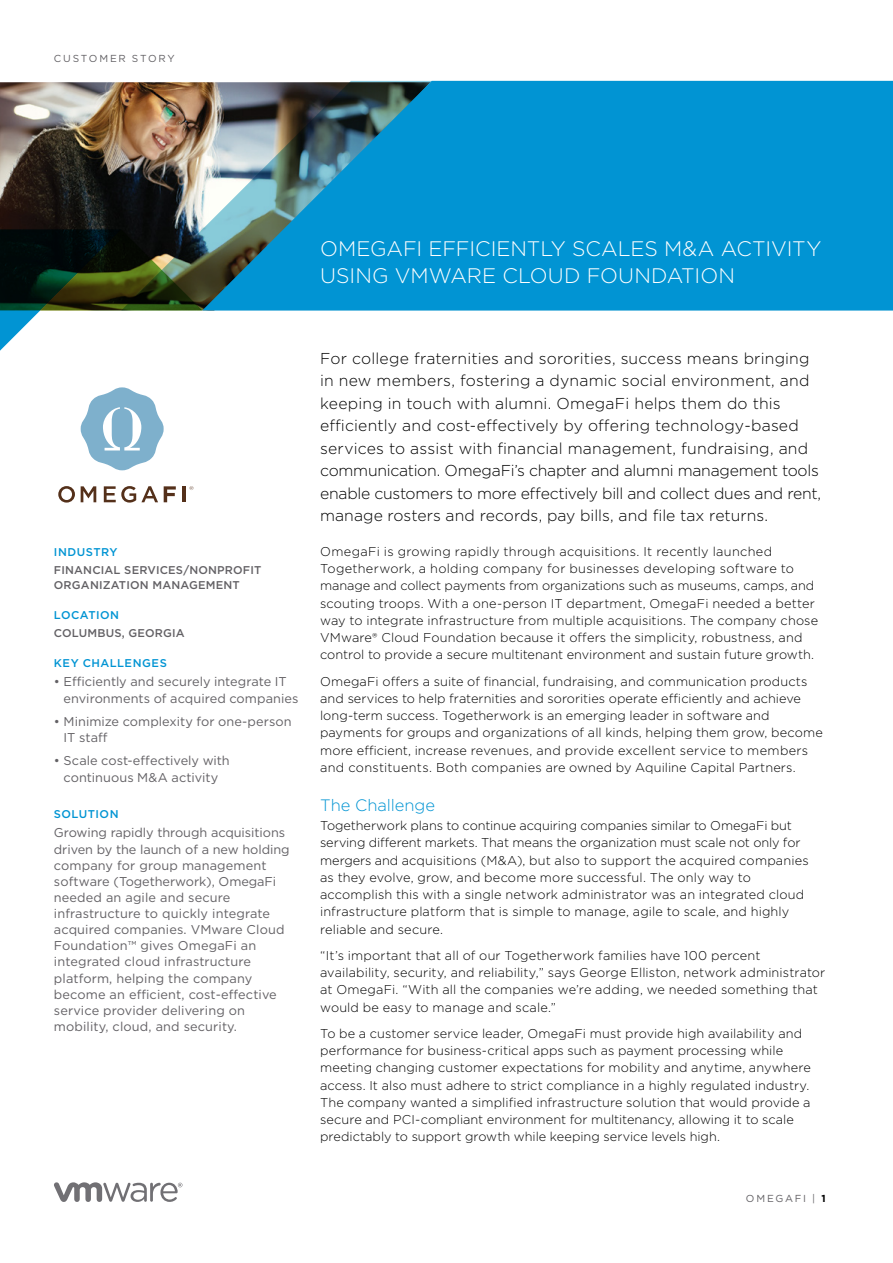
<style>
.page{position:relative;width:893px;height:1263px;background:#fff}
.page>*{position:absolute;margin:0;border:0;box-sizing:border-box;transform-origin:0 0}
._1a__MAIN_TITLE{font:300 21px/27px "Gotham";letter-spacing:-.005em;color:#fff}
._4a__SUBHEAD-1{font:300 16.5px "Gotham";letter-spacing:-.005em;color:#0194d3}
._2a__INTRO_BODY{font:300 15.75px/22.5px "Gotham";letter-spacing:.005em;color:#000}
._3a__BODY_TEXT{font:300 12.75px/17.2px "Gotham";letter-spacing:.005em;color:#000}
._5b__SIDEBAR-BODY-LA{font:12.75px/16.2px "Gotham";letter-spacing:.005em;color:#636165}
._5a__SIDEBAR-SUBHEAD{font:500 11.25px/15px "Gotham";letter-spacing:.015em;color:#636165}
._5a__SIDEBAR-HEAD{font:500 11.25px "Gotham";letter-spacing:.04em;color:#0194d3}
.FOLIO-BOTTOM-GRAY{font:10.2px "Gotham";letter-spacing:.175em;color:#636165}
.s1{font-weight:700;color:#000}
</style>
<div class="page">
<svg style="left:54px;top:1182px;width:128px;height:20px"></svg>
<img style="left:0;top:82px;width:121px;height:147px">
<img style="left:121px;top:82px;width:81px;height:147px">
<svg style="left:202px;top:81px;width:691px;height:229px;background:#1290c4"></svg>
<svg style="left:0;top:229px;width:202px;height:122px"></svg>
<svg style="left:58px;top:486px;width:17px;height:17px"></svg>
<svg style="left:81px;top:486px;width:15px;height:16px"></svg>
<svg style="left:104px;top:486px;width:54px;height:17px"></svg>
<svg style="left:164px;top:486px;width:12px;height:16px"></svg>
<hr style="left:182px;top:486px;width:4px;height:16px;background:#54301a">
<svg style="left:81px;top:387px;width:83px;height:83px"></svg>
<svg style="left:189px;top:486px;width:4px;height:4px"></svg>
<p class="FOLIO-BOTTOM-GRAY" style="left:54px;top:52px;width:122px">CUSTOMER STORY</p>
<p class="_1a__MAIN_TITLE" style="left:320px;top:235px;width:503px">OMEGAFI EFFICIENTLY SCALES M&amp;A ACTIVITY<br>USING VMWARE CLOUD FOUNDATION</p>
<p class="_5a__SIDEBAR-HEAD" style="left:54px;top:544px;width:65px">INDUSTRY</p>
<p class="_5a__SIDEBAR-SUBHEAD" style="left:54px;top:562px;width:209px">FINANCIAL SERVICES/NONPROFIT<br>ORGANIZATION MANAGEMENT</p>
<p class="_5a__SIDEBAR-HEAD" style="left:54px;top:607px;width:67px">LOCATION</p>
<p class="_5a__SIDEBAR-SUBHEAD" style="left:54px;top:625px;width:132px">COLUMBUS, GEORGIA</p>
<p class="_5a__SIDEBAR-HEAD" style="left:54px;top:655px;width:114px">KEY CHALLENGES</p>
<p class="_5b__SIDEBAR-BODY-LA" style="left:64px;top:673px;width:236px;text-indent:-10px">• Efficiently and securely integrate IT environments of acquired companies</p>
<p class="_5b__SIDEBAR-BODY-LA" style="left:64px;top:713px;width:229px;text-indent:-10px">• Minimize complexity for one-person<br>IT staff</p>
<p class="_5b__SIDEBAR-BODY-LA" style="left:54px;top:752px;width:177px;text-align:center">• Scale cost-effectively with continuous M&amp;A activity</p>
<p class="_5a__SIDEBAR-HEAD" style="left:54px;top:807px;width:66px">SOLUTION</p>
<p class="_5b__SIDEBAR-BODY-LA" style="left:54px;top:824px;width:237px">Growing rapidly through acquisitions driven by the launch of a new holding company for group management software (Togetherwork), OmegaFi needed an agile and secure infrastructure to quickly integrate acquired companies. VMware Cloud Foundation™ gives OmegaFi an integrated cloud infrastructure platform, helping the company become an efficient, cost-effective service provider delivering on mobility, cloud, and security.</p>
<p class="_2a__INTRO_BODY" style="left:320px;top:346px;width:502px">For college fraternities and sororities, success means bringing in new members, fostering a dynamic social environment, and keeping in touch with alumni. OmegaFi helps them do this efficiently and cost-effectively by offering technology-based services to assist with financial management, fundraising, and communication. OmegaFi’s chapter and alumni management tools enable customers to more effectively bill and collect dues and rent, manage rosters and records, pay bills, and file tax returns.</p>
<p class="_3a__BODY_TEXT" style="left:320px;top:542px;width:500px">OmegaFi is growing rapidly through acquisitions. It recently launched Togetherwork, a holding company for businesses developing software to manage and collect payments from organizations such as museums, camps, and scouting troops. With a one-person IT department, OmegaFi needed a better way to integrate infrastructure from multiple acquisitions. The company chose VMware® Cloud Foundation because it offers the simplicity, robustness, and control to provide a secure multitenant environment and sustain future growth.</p>
<p class="_3a__BODY_TEXT" style="left:320px;top:672px;width:504px">OmegaFi offers a suite of financial, fundraising, and communication products and services to help fraternities and sororities operate efficiently and achieve long-term success. Togetherwork is an emerging leader in software and payments for groups and organizations of all kinds, helping them grow, become more efficient, increase revenues, and provide excellent service to members and constituents. Both companies are owned by Aquiline Capital Partners.</p>
<p class="_4a__SUBHEAD-1" style="left:320px;top:794px;width:116px">The Challenge</p>
<p class="_3a__BODY_TEXT" style="left:320px;top:817px;width:490px">Togetherwork plans to continue acquiring companies similar to OmegaFi but serving different markets. That means the organization must scale not only for mergers and acquisitions (M&amp;A), but also to support the acquired companies as they evolve, grow, and become more successful. The only way to accomplish this with a single network administrator was an integrated cloud infrastructure platform that is simple to manage, agile to scale, and highly reliable and secure.</p>
<p class="_3a__BODY_TEXT" style="left:320px;top:946px;width:507px">“It’s important that all of our Togetherwork families have 100 percent availability, security, and reliability,” says George Elliston, network administrator at OmegaFi. “With all the companies we’re adding, we needed something that would be easy to manage and scale.”</p>
<p class="_3a__BODY_TEXT" style="left:320px;top:1024px;width:492px">To be a customer service leader, OmegaFi must provide high availability and performance for business-critical apps such as payment processing while meeting changing customer expectations for mobility and anytime, anywhere access. It also must adhere to strict compliance in a highly regulated industry.<br>The company wanted a simplified infrastructure solution that would provide a secure and PCI-compliant environment for multitenancy, allowing it to scale predictably to support growth while keeping service levels high.</p>
<p class="FOLIO-BOTTOM-GRAY" style="left:746px;top:1191px;width:81px">OMEGAFI | <span class="s1">1</span></p>
</div>
